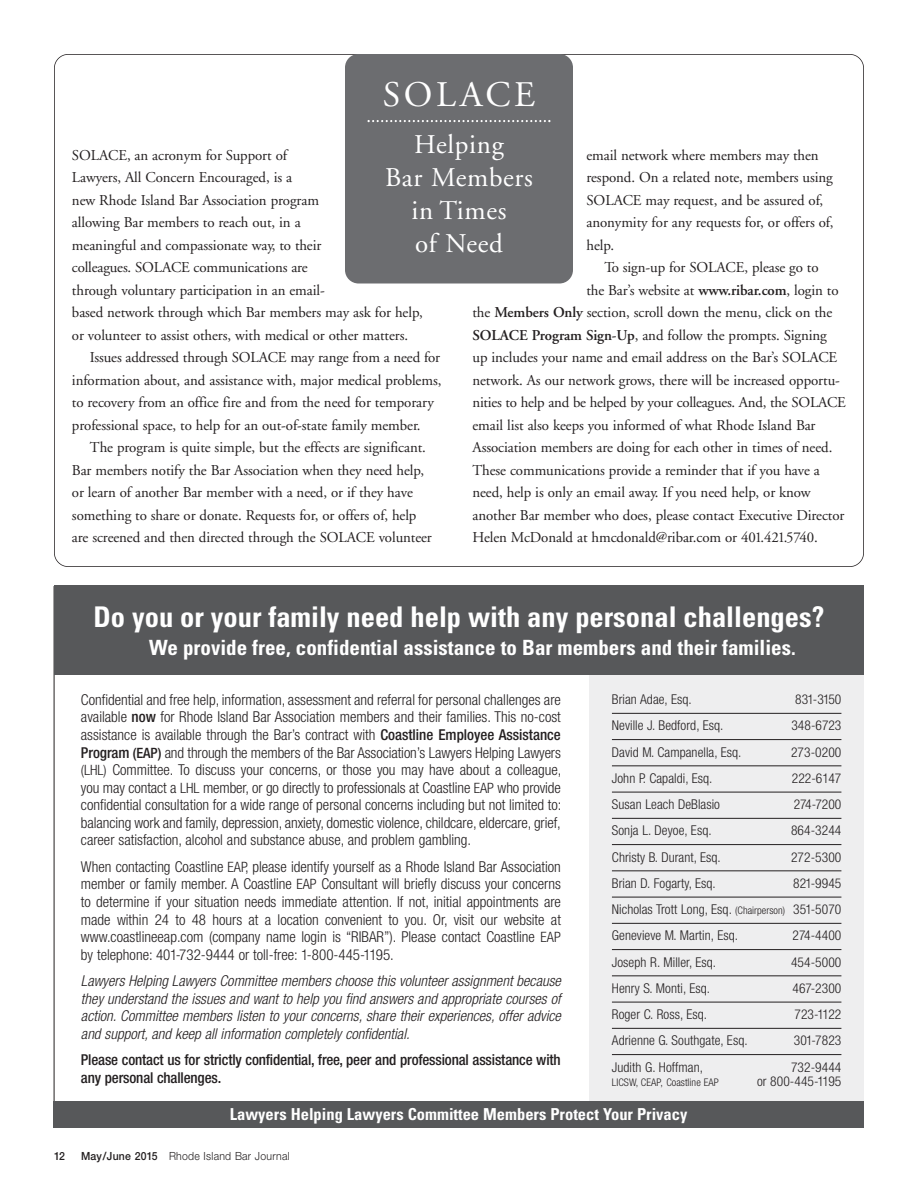
<style>
.page{position:relative;width:918px;height:1188px;background:#fff}
.page>*{position:absolute;margin:0;border:0;box-sizing:border-box;transform-origin:0 0}
.t1{font:36px "Adobe Garamond";letter-spacing:.1em;color:#fff}
.t2{font:700 condensed 28.5px "Univers";color:#fff}
.t3{font:27px/33px "Adobe Garamond";letter-spacing:.025em;color:#fff;text-align:center}
.t4{font:700 condensed 21px "Univers";color:#fff}
.t5{font:700 condensed 16.5px "Univers";color:#fff}
.t6{font:15px/22.5px "Adobe Garamond";letter-spacing:-.005em;color:#231f20}
.t7{font:300 condensed 15px/17.5px "Helvetica Neue LT Pro";color:#231f20;text-align:justify}
.t8{font:italic 300 condensed 15px/17.5px "Helvetica Neue LT Pro";color:#231f20;text-align:justify}
.t9{font:500 condensed 15px/17.5px "Helvetica Neue LT Pro";letter-spacing:-.01em;color:#231f20}
.t10{font:300 condensed 13.5px/26.2px "Helvetica Neue LT Pro";letter-spacing:.005em;color:#231f20;text-align:justify}
.t11{font:300 11.25px "Helvetica Neue LT Pro";letter-spacing:.025em;color:#231f20;scale:.93 1}
.t12{font:500 11.25px "Helvetica Neue LT Pro";color:#231f20;scale:.93 1}
.t13{font:300 condensed 10.5px "Helvetica Neue LT Pro";letter-spacing:.005em;color:#231f20}
.s1{font-weight:600}
.s2{font-weight:500}
.s3{font-weight:500;font-size:14.25px}
.s4{font-size:14.25px}
.s5{font-size:10.5px}
</style>
<div class="page">
<div style="left:345px;top:54px;width:228px;height:230px;background:#6c6d70;border-radius:14px"></div>
<svg style="left:368px;top:120px;width:182px;height:2px"></svg>
<div style="left:589px;top:586px;width:275px;height:542px;background:#eeeeef"></div>
<div style="left:54px;top:1101px;width:810px;height:27px;background:#57585a"></div>
<hr style="left:612px;top:713px;width:229px;height:1px;background:#231f20">
<hr style="left:612px;top:739px;width:229px;height:1px;background:#231f20">
<hr style="left:612px;top:766px;width:229px;height:1px;background:#231f20">
<hr style="left:612px;top:792px;width:229px;height:1px;background:#231f20">
<hr style="left:612px;top:818px;width:229px;height:1px;background:#231f20">
<hr style="left:612px;top:844px;width:229px;height:1px;background:#231f20">
<hr style="left:612px;top:871px;width:229px;height:1px;background:#231f20">
<hr style="left:612px;top:897px;width:229px;height:1px;background:#231f20">
<hr style="left:612px;top:923px;width:229px;height:1px;background:#231f20">
<hr style="left:612px;top:949px;width:229px;height:1px;background:#231f20">
<hr style="left:612px;top:976px;width:229px;height:1px;background:#231f20">
<hr style="left:612px;top:1002px;width:229px;height:1px;background:#231f20">
<hr style="left:612px;top:1028px;width:229px;height:1px;background:#231f20">
<hr style="left:612px;top:1054px;width:229px;height:1px;background:#231f20">
<div style="left:54px;top:585px;width:810px;height:90px;background:#57585a"></div>
<h1 class="t1" style="left:383px;top:81px;width:154px">SOLACE</h1>
<h3 class="t3" style="left:385px;top:130px;width:149px">Helping<br>Bar Members in Times<br>of Need</h3>
<p class="t6" style="left:72px;top:145px;width:217px">SOLACE, an acronym for Support of</p>
<p class="t6" style="left:72px;top:167px;width:222px">Lawyers, All Concern Encouraged, is a</p>
<p class="t6" style="left:72px;top:190px;width:249px">new Rhode Island Bar Association program</p>
<p class="t6" style="left:72px;top:212px;width:230px">allowing Bar members to reach out, in a</p>
<p class="t6" style="left:72px;top:235px;width:251px">meaningful and compassionate way, to their</p>
<p class="t6" style="left:72px;top:257px;width:237px">colleagues. SOLACE communications are</p>
<p class="t6" style="left:72px;top:280px;width:254px">through voluntary participation in an email-</p>
<p class="t6" style="left:72px;top:302px;width:352px">based network through which Bar members may ask for help,</p>
<p class="t6" style="left:72px;top:325px;width:338px">or volunteer to assist others, with medical or other matters.</p>
<p class="t6" style="left:90px;top:347px;width:352px">Issues addressed through SOLACE may range from a need for</p>
<p class="t6" style="left:72px;top:370px;width:371px">information about, and assistance with, major medical problems,</p>
<p class="t6" style="left:72px;top:392px;width:363px">to recovery from an office fire and from the need for temporary</p>
<p class="t6" style="left:72px;top:415px;width:350px">professional space, to help for an out-of-state family member.</p>
<p class="t6" style="left:90px;top:437px;width:337px">The program is quite simple, but the effects are significant.</p>
<p class="t6" style="left:72px;top:460px;width:354px">Bar members notify the Bar Association when they need help,</p>
<p class="t6" style="left:72px;top:482px;width:342px">or learn of another Bar member with a need, or if they have</p>
<p class="t6" style="left:72px;top:505px;width:346px">something to share or donate. Requests for, or offers of, help</p>
<p class="t6" style="left:72px;top:527px;width:361px">are screened and then directed through the SOLACE volunteer</p>
<p class="t6" style="left:586px;top:145px;width:249px">email network where members may then respond. On a related note, members using SOLACE may request, and be assured of, anonymity for any requests for, or offers of, help.</p>
<p class="t6" style="left:604px;top:257px;width:216px">To sign-up for SOLACE, please go to</p>
<p class="t6" style="left:586px;top:280px;width:254px">the Bar’s website at <span class="s1">www.ribar.com</span>, login to</p>
<p class="t6" style="left:472px;top:302px;width:361px">the <span class="s1">Members Only</span> section, scroll down the menu, click on the</p>
<p class="t6" style="left:472px;top:325px;width:356px"><span class="s1">SOLACE Program Sign-Up</span>, and follow the prompts. Signing</p>
<p class="t6" style="left:472px;top:347px;width:366px">up includes your name and email address on the Bar’s SOLACE</p>
<p class="t6" style="left:472px;top:370px;width:369px">network. As our network grows, there will be increased opportu-</p>
<p class="t6" style="left:472px;top:392px;width:375px">nities to help and be helped by your colleagues. And, the SOLACE</p>
<p class="t6" style="left:472px;top:415px;width:345px">email list also keeps you informed of what Rhode Island Bar</p>
<p class="t6" style="left:472px;top:437px;width:361px">Association members are doing for each other in times of need.</p>
<p class="t6" style="left:472px;top:460px;width:349px">These communications provide a reminder that if you have a</p>
<p class="t6" style="left:472px;top:482px;width:340px">need, help is only an email away. If you need help, or know</p>
<p class="t6" style="left:472px;top:505px;width:373px">another Bar member who does, please contact Executive Director</p>
<p class="t6" style="left:472px;top:527px;width:347px">Helen McDonald at hmcdonald@ribar.com or 401.421.5740.</p>
<h2 class="t2" style="left:94px;top:606px;width:732px">Do you or your family need help with any personal challenges?</h2>
<h3 class="t4" style="left:149px;top:640px;width:648px">We provide free, confidential assistance to Bar members and their families.</h3>
<p class="t7" style="left:81px;top:692px;width:482px">Confidential and free help, information, assessment and referral for personal challenges are available <span class="s2">now</span> for Rhode Island Bar Association members and their families. This no-cost assistance is available through the Bar’s contract with <span class="s2">Coastline Employee Assistance Program</span> <span class="s3">(EAP)</span> and through the members of the Bar Association’s Lawyers Helping Lawyers <span class="s4">(LHL)</span> Committee. To discuss your concerns, or those you may have about a colleague, you may contact a <span class="s4">LHL</span> member, or go directly to professionals at Coastline <span class="s4">EAP</span> who provide confidential consultation for a wide range of personal concerns including but not limited to: balancing work and family, depression, anxiety, domestic violence, childcare, eldercare, grief, career satisfaction, alcohol and substance abuse, and problem gambling.</p>
<p class="t7" style="left:81px;top:859px;width:482px">When contacting Coastline <span class="s4">EAP</span>, please identify yourself as a Rhode Island Bar Association member or family member. A Coastline <span class="s4">EAP</span> Consultant will briefly discuss your concerns to determine if your situation needs immediate attention. If not, initial appointments are made within 24 to 48 hours at a location convenient to you. Or, visit our website at www.coastlineeap.com (company name login is “RIBAR”). Please contact Coastline <span class="s4">EAP </span>by telephone: 401-732-9444 or toll-free: 1-800-445-1195.</p>
<p class="t8" style="left:81px;top:973px;width:482px">Lawyers Helping Lawyers Committee members choose this volunteer assignment because they understand the issues and want to help you find answers and appropriate courses of action. Committee members listen to your concerns, share their experiences, offer advice and support, and keep all information completely confidential.</p>
<p class="t9" style="left:81px;top:1053px;width:481px">Please contact us for strictly confidential, free, peer and professional assistance with any personal challenges.</p>
<p class="t5" style="left:230px;top:1108px;width:459px">Lawyers Helping Lawyers Committee Members Protect Your Privacy</p>
<p class="t10" style="left:612px;top:687px;width:81px">Brian Adae, Esq.</p>
<p class="t10" style="left:795px;top:687px;width:48px">831-3150</p>
<p class="t10" style="left:612px;top:714px;width:113px">Neville J. Bedford, Esq.</p>
<p class="t10" style="left:791px;top:714px;width:51px">348-6723</p>
<p class="t10" style="left:612px;top:740px;width:131px">David M. Campanella, Esq.</p>
<p class="t10" style="left:791px;top:740px;width:52px">273-0200</p>
<p class="t10" style="left:612px;top:766px;width:102px">John P. Capaldi, Esq.</p>
<p class="t10" style="left:792px;top:766px;width:51px">222-6147</p>
<p class="t10" style="left:612px;top:792px;width:110px">Susan Leach DeBlasio</p>
<p class="t10" style="left:794px;top:792px;width:49px">274-7200</p>
<p class="t10" style="left:612px;top:819px;width:101px">Sonja L. Deyoe, Esq.</p>
<p class="t10" style="left:791px;top:819px;width:52px">864-3244</p>
<p class="t10" style="left:612px;top:845px;width:110px">Christy B. Durant, Esq.</p>
<p class="t10" style="left:791px;top:845px;width:52px">272-5300</p>
<p class="t10" style="left:612px;top:871px;width:105px">Brian D. Fogarty, Esq.</p>
<p class="t10" style="left:612px;top:871px;width:231px;text-indent:181px">821-9945<br>Nicholas Trott Long, Esq. <span class="s5">(Chairperson)</span> 351-5070<br>Genevieve M. Martin, Esq.</p>
<p class="t10" style="left:793px;top:924px;width:50px">274-4400</p>
<p class="t10" style="left:612px;top:950px;width:106px">Joseph R. Miller, Esq.</p>
<p class="t10" style="left:791px;top:950px;width:52px">454-5000</p>
<p class="t10" style="left:612px;top:976px;width:100px">Henry S. Monti, Esq.</p>
<p class="t10" style="left:792px;top:976px;width:50px">467-2300</p>
<p class="t10" style="left:612px;top:1002px;width:97px">Roger C. Ross, Esq.</p>
<p class="t10" style="left:794px;top:1002px;width:48px">723-1122</p>
<p class="t10" style="left:612px;top:1029px;width:137px">Adrienne G. Southgate, Esq.</p>
<p class="t10" style="left:794px;top:1029px;width:49px">301-7823</p>
<p class="t10" style="left:612px;top:1055px;width:93px">Judith G. Hoffman,</p>
<p class="t10" style="left:791px;top:1055px;width:52px">732-9444</p>
<p class="t13" style="left:612px;top:1078px;width:108px">LICSW, CEAP, Coastline EAP</p>
<p class="t10" style="left:757px;top:1069px;width:86px">or 800-445-1195</p>
<p class="t12" style="left:54px;top:1152px;width:13px">12</p>
<p class="t11" style="left:81px;top:1152px;width:226px"><span class="s2">May/June 2015</span> Rhode Island Bar Journal</p>
</div>
